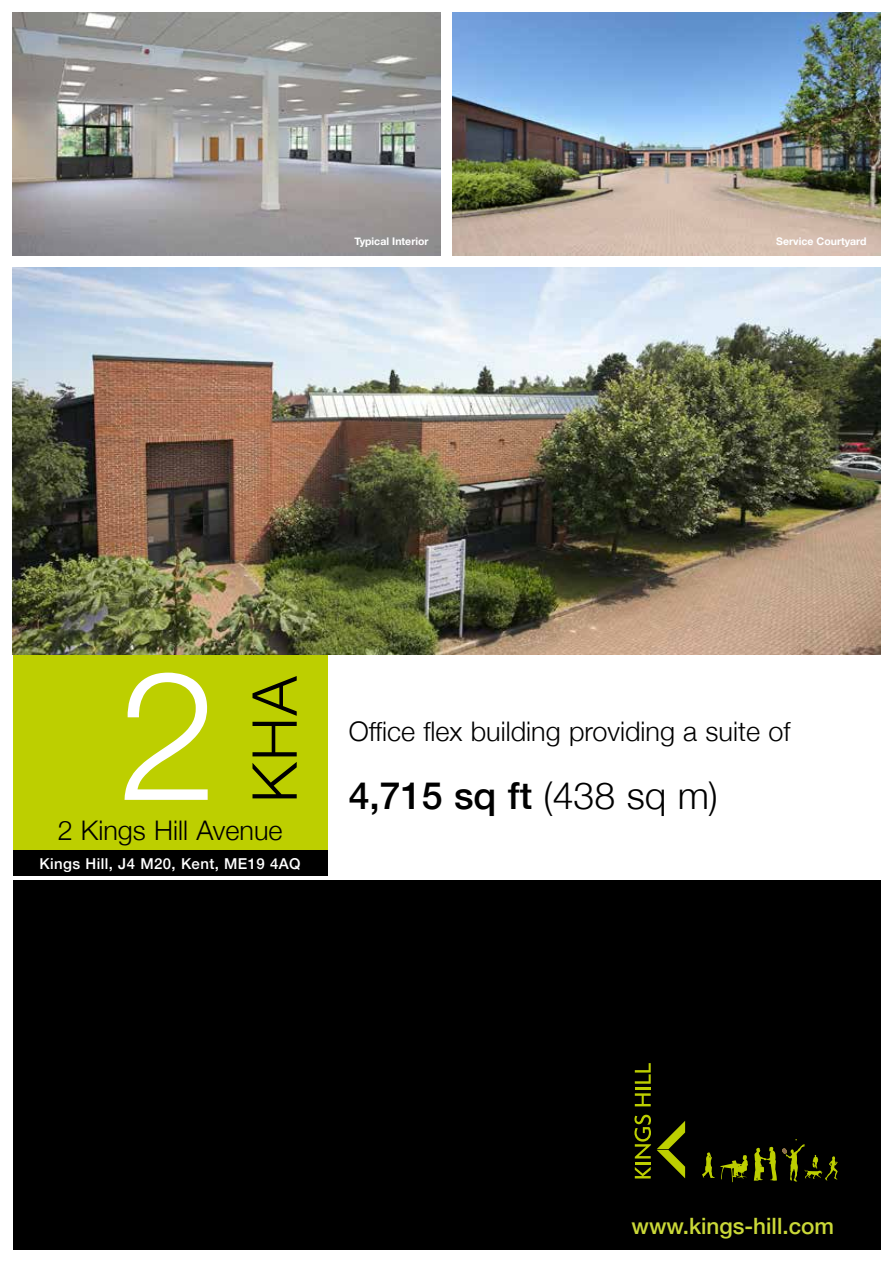
<style>
.page{position:relative;width:893px;height:1263px;background:#fff}
.page>*{position:absolute;margin:0;border:0;box-sizing:border-box;transform-origin:0 0}
.t1{font:300 180.15px "Helvetica Neue";color:#fff}
.t2{font:300 61.95px "Helvetica Neue";color:#000}
.t3{font:500 37.5px "Helvetica Neue";color:#000}
.t4{font:300 27px "Helvetica Neue";color:#000}
.t5{font:500 22.5px "Helvetica Neue";color:#cad838}
.t6{font:500 15px "Helvetica Neue";letter-spacing:.025em;color:#fff}
.t7{font:700 10.5px "Helvetica Neue";color:#fff}
.s1{font-weight:300}
</style>
<div class="page">
<div style="left:13px;top:655px;width:314px;height:196px;background:#bdcf00"></div>
<div style="left:13px;top:850px;width:314px;height:26px;background:#000"></div>
<img style="left:13px;top:13px;width:427px;height:242px">
<img style="left:453px;top:13px;width:427px;height:242px">
<img style="left:13px;top:268px;width:867px;height:387px">
<div style="left:13px;top:880px;width:867px;height:370px;background:#000"></div>
<svg style="left:702px;top:1152px;width:46px;height:30px"></svg>
<svg style="left:754px;top:1139px;width:84px;height:42px"></svg>
<svg style="left:634px;top:1115px;width:17px;height:63px"></svg>
<svg style="left:635px;top:1093px;width:16px;height:13px"></svg>
<hr style="left:635px;top:1087px;width:16px;height:3px;background:#bdcf00">
<svg style="left:635px;top:1063px;width:16px;height:21px"></svg>
<svg style="left:657px;top:1121px;width:28px;height:57px"></svg>
<p class="t7" style="left:354px;top:233px;width:76px">Typical Interior</p>
<p class="t7" style="left:776px;top:233px;width:92px">Service Courtyard</p>
<h1 class="t1" style="left:118px;top:590px;width:102px">2</h1>
<h2 class="t2" style="left:225px;top:803px;width:129px;rotate:-90deg">KHA</h2>
<p class="t4" style="left:58px;top:809px;width:226px">2 Kings Hill Avenue</p>
<p class="t6" style="left:40px;top:851px;width:263px">Kings Hill, J4 M20, Kent, ME19 4AQ</p>
<p class="t4" style="left:349px;top:710px;width:443px">Office flex building providing a suite of</p>
<h3 class="t3" style="left:349px;top:765px;width:371px">4,715 sq ft <span class="s1">(438 sq m)</span></h3>
<p class="t5" style="left:631px;top:1208px;width:204px">www.kings-hill.com</p>
</div>
